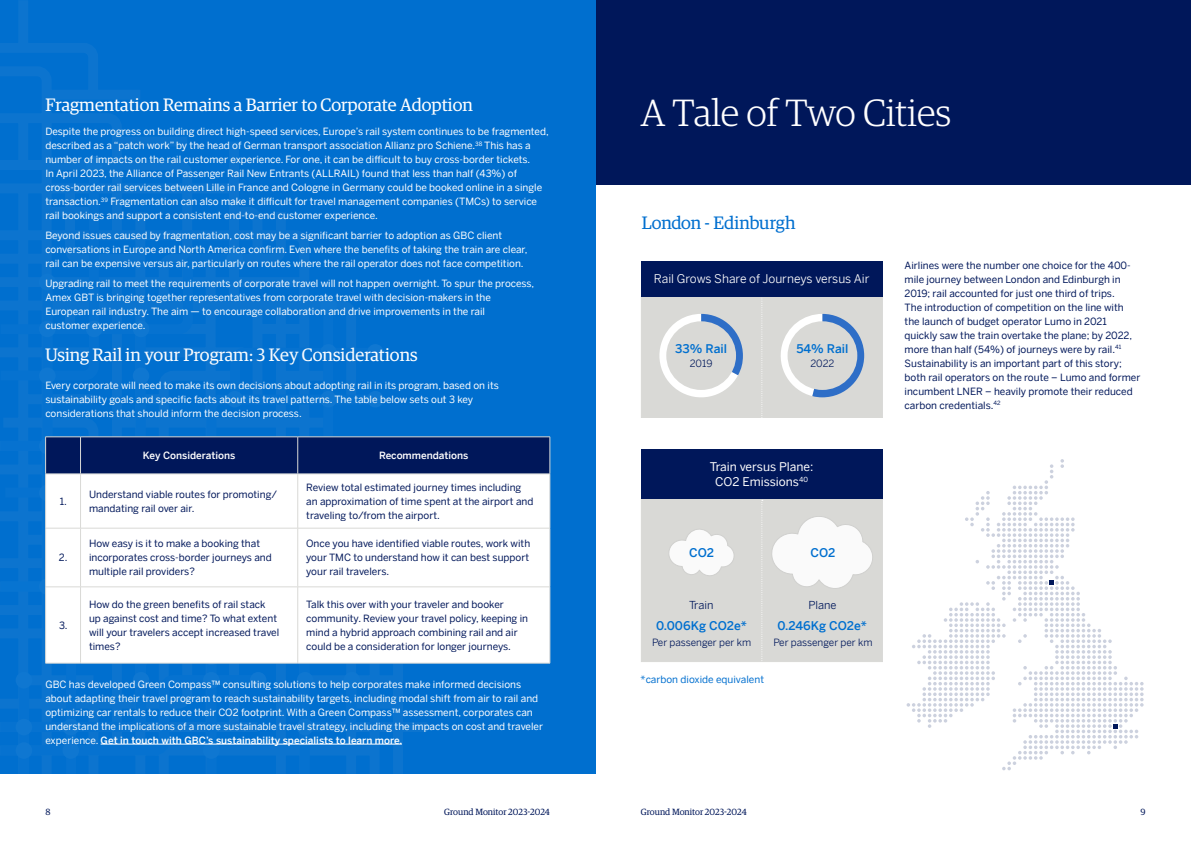
<style>
.page{position:relative;width:1191px;height:842px;background:#fff}
.page>*{position:absolute;margin:0;border:0;box-sizing:border-box;transform-origin:0 0}
.t1{font:300 38px "Guardian Egyp";color:#fff}
.t2{font:18px "Guardian Egyp";color:#fff}
.t3{font:18px "Guardian Egyp";letter-spacing:-.01em;color:#006fcf}
.t4{font:500 12px "Benton Sans";color:#006fcf}
.t5{font:12px "Benton Sans";color:#fff}
.t6{font:12px/14.4px "Benton Sans";color:#fff;text-align:center}
.t7{font:11px "Benton Sans";color:#00175a}
.t8{font:10px/14px "Benton Sans";color:#fff}
.t9{font:10px/14px "Benton Sans";color:#00175a}
.t10{font:10px "Benton Sans";color:#00175a}
.t11{font:500 10px "Benton Sans";color:#fff}
.t12{font:10px "Benton Sans";color:#006fcf}
.t13{font:9px "Guardian Egyp";color:#00175a}
.s1{font-weight:500}
</style>
<div class="page">
<div style="left:595px;top:0;width:596px;height:184px;background:#00175a"></div>
<div style="left:0;top:0;width:595px;height:774px;background:#006fcf"></div>
<svg style="left:0;top:1px;width:239px;height:154px"></svg>
<svg style="left:0;top:155px;width:550px;height:619px"></svg>
<div style="left:46px;top:475px;width:503px;height:188px;background:#fff"></div>
<hr style="left:45px;top:437px;width:36px;height:1px;background:#d9d9d6">
<hr style="left:45px;top:437px;width:1px;height:37px;background:#d9d9d6">
<hr style="left:81px;top:437px;width:217px;height:1px;background:#d9d9d6">
<hr style="left:80px;top:437px;width:1px;height:37px;background:#d9d9d6">
<hr style="left:298px;top:437px;width:252px;height:1px;background:#d9d9d6">
<hr style="left:297px;top:437px;width:1px;height:37px;background:#d9d9d6">
<hr style="left:549px;top:437px;width:1px;height:37px;background:#d9d9d6">
<hr style="left:45px;top:474px;width:36px;height:1px;background:#d9d9d6">
<hr style="left:45px;top:474px;width:1px;height:54px;background:#d9d9d6">
<hr style="left:81px;top:474px;width:217px;height:1px;background:#d9d9d6">
<hr style="left:80px;top:474px;width:1px;height:54px;background:#d9d9d6">
<hr style="left:298px;top:474px;width:252px;height:1px;background:#d9d9d6">
<hr style="left:297px;top:474px;width:1px;height:54px;background:#d9d9d6">
<hr style="left:549px;top:474px;width:1px;height:54px;background:#d9d9d6">
<hr style="left:45px;top:528px;width:36px;height:1px;background:#d9d9d6">
<hr style="left:45px;top:528px;width:1px;height:59px;background:#d9d9d6">
<hr style="left:81px;top:528px;width:217px;height:1px;background:#d9d9d6">
<hr style="left:80px;top:528px;width:1px;height:59px;background:#d9d9d6">
<hr style="left:298px;top:528px;width:252px;height:1px;background:#d9d9d6">
<hr style="left:297px;top:528px;width:1px;height:59px;background:#d9d9d6">
<hr style="left:549px;top:528px;width:1px;height:59px;background:#d9d9d6">
<hr style="left:45px;top:587px;width:36px;height:1px;background:#d9d9d6">
<hr style="left:45px;top:587px;width:1px;height:76px;background:#d9d9d6">
<hr style="left:81px;top:587px;width:217px;height:1px;background:#d9d9d6">
<hr style="left:80px;top:587px;width:1px;height:76px;background:#d9d9d6">
<hr style="left:298px;top:587px;width:252px;height:1px;background:#d9d9d6">
<hr style="left:297px;top:587px;width:1px;height:76px;background:#d9d9d6">
<hr style="left:549px;top:587px;width:1px;height:76px;background:#d9d9d6">
<hr style="left:45px;top:663px;width:36px;height:1px;background:#d9d9d6">
<hr style="left:81px;top:663px;width:217px;height:1px;background:#d9d9d6">
<hr style="left:298px;top:663px;width:252px;height:1px;background:#d9d9d6">
<div style="left:641px;top:296px;width:241px;height:122px;background:#d9d9d6"></div>
<div style="left:641px;top:499px;width:241px;height:163px;background:#d9d9d6"></div>
<svg style="left:761px;top:297px;width:2px;height:121px"></svg>
<svg style="left:761px;top:500px;width:2px;height:162px"></svg>
<div style="left:641px;top:261px;width:241px;height:36px;background:#00175a"></div>
<div style="left:641px;top:449px;width:241px;height:50px;background:#00175a"></div>
<svg style="left:906px;top:459px;width:237px;height:311px"></svg>
<svg style="left:669px;top:530px;width:65px;height:45px"></svg>
<svg style="left:772px;top:517px;width:100px;height:71px"></svg>
<svg style="left:780px;top:314px;width:84px;height:83px"></svg>
<div style="left:787px;top:321px;width:70px;height:69px;background:#d9d9d6;border-radius:50%"></div>
<svg style="left:659px;top:314px;width:84px;height:84px"></svg>
<div style="left:666px;top:321px;width:70px;height:69px;background:#d9d9d6;border-radius:50%"></div>
<hr style="left:101px;top:744px;width:301px;height:1px;background:#fff">
<h2 class="t2" style="left:45px;top:92px;width:429px">Fragmentation Remains a Barrier to Corporate Adoption</h2>
<p class="t8" style="left:45px;top:124px;width:505px">Despite the progress on building direct high-speed services, Europe’s rail system continues to be fragmented, described as a “patch work” by the head of German transport association Allianz pro Schiene.<sup>38</sup> This has a number of impacts on the rail customer experience. For one, it can be difficult to buy cross-border tickets.<br>In April 2023, the Alliance of Passenger Rail New Entrants (ALLRAIL) found that less than half (43%) of cross-border rail services between Lille in France and Cologne in Germany could be booked online in a single transaction.<sup>39</sup> Fragmentation can also make it difficult for travel management companies (TMCs) to service rail bookings and support a consistent end-to-end customer experience.</p>
<p class="t8" style="left:45px;top:228px;width:483px">Beyond issues caused by fragmentation, cost may be a significant barrier to adoption as GBC client conversations in Europe and North America confirm. Even where the benefits of taking the train are clear, rail can be expensive versus air, particularly on routes where the rail operator does not face competition.</p>
<p class="t8" style="left:45px;top:275px;width:490px">Upgrading rail to meet the requirements of corporate travel will not happen overnight. To spur the process, Amex GBT is bringing together representatives from corporate travel with decision-makers in the European rail industry. The aim — to encourage collaboration and drive improvements in the rail<br>customer experience.</p>
<h2 class="t2" style="left:45px;top:342px;width:374px">Using Rail in your Program: 3 Key Considerations</h2>
<p class="t8" style="left:45px;top:377px;width:455px">Every corporate will need to make its own decisions about adopting rail in its program, based on its sustainability goals and specific facts about its travel patterns. The table below sets out 3 key considerations that should inform the decision process.</p>
<p class="t11" style="left:143px;top:448px;width:94px">Key Considerations</p>
<p class="t11" style="left:379px;top:448px;width:91px">Recommendations</p>
<p class="t9" style="left:60px;top:494px;width:9px">1.</p>
<p class="t9" style="left:89px;top:487px;width:190px">Understand viable routes for promoting/ mandating rail over air.</p>
<p class="t9" style="left:306px;top:480px;width:229px">Review total estimated journey times including an approximation of time spent at the airport and traveling to/from the airport.</p>
<p class="t9" style="left:59px;top:550px;width:10px">2.</p>
<p class="t9" style="left:89px;top:536px;width:184px">How easy is it to make a booking that incorporates cross-border journeys and multiple rail providers?</p>
<p class="t9" style="left:306px;top:536px;width:225px;text-align:justify">Once you have identified viable routes, work with your TMC to understand how it can best support your rail travelers.</p>
<p class="t9" style="left:59px;top:618px;width:10px">3.</p>
<p class="t9" style="left:89px;top:597px;width:192px">How do the green benefits of rail stack up against cost and time? To what extent will your travelers accept increased travel times?</p>
<p class="t9" style="left:306px;top:597px;width:223px">Talk this over with your traveler and booker community. Review your travel policy, keeping in mind a hybrid approach combining rail and air could be a consideration for longer journeys.</p>
<p class="t8" style="left:45px;top:676px;width:499px">GBC has developed Green Compass™ consulting solutions to help corporates make informed decisions about adapting their travel program to reach sustainability targets, including modal shift from air to rail and optimizing car rentals to reduce their CO2 footprint. With a Green Compass™ assessment, corporates can understand the implications of a more sustainable travel strategy, including the impacts on cost and traveler experience. <span class="s1">Get in touch with GBC’s sustainability specialists to learn more.</span></p>
<h1 class="t1" style="left:641px;top:88px;width:312px">A Tale of Two Cities</h1>
<h2 class="t3" style="left:642px;top:210px;width:155px">London - Edinburgh</h2>
<p class="t5" style="left:654px;top:270px;width:217px">Rail Grows Share of Journeys versus Air</p>
<p class="t4" style="left:675px;top:340px;width:53px">33% Rail</p>
<p class="t10" style="left:690px;top:356px;width:24px">2019</p>
<p class="t4" style="left:796px;top:340px;width:53px">54% Rail</p>
<p class="t10" style="left:810px;top:356px;width:25px">2022</p>
<p class="t6" style="left:710px;top:459px;width:105px">Train versus Plane:<br>CO2 Emissions<sup>40</sup></p>
<p class="t4" style="left:689px;top:544px;width:26px">CO2</p>
<p class="t4" style="left:810px;top:544px;width:26px">CO2</p>
<p class="t7" style="left:689px;top:597px;width:26px">Train</p>
<p class="t7" style="left:808px;top:597px;width:30px">Plane</p>
<p class="t10" style="left:652px;top:635px;width:101px">Per passenger per km</p>
<p class="t10" style="left:773px;top:635px;width:101px">Per passenger per km</p>
<p class="t4" style="left:656px;top:617px;width:92px">0.006Kg CO2e*</p>
<p class="t4" style="left:777px;top:617px;width:91px">0.246Kg CO2e*</p>
<p class="t12" style="left:640px;top:672px;width:125px">*carbon dioxide equivalent</p>
<p class="t9" style="left:904px;top:257px;width:237px">Airlines were the number one choice for the 400- mile journey between London and Edinburgh in 2019; rail accounted for just one third of trips.<br>The introduction of competition on the line with the launch of budget operator Lumo in 2021 quickly saw the train overtake the plane; by 2022, more than half (54%) of journeys were by rail.<sup>41<br></sup>Sustainability is an important part of this story; both rail operators on the route – Lumo and former incumbent LNER – heavily promote their reduced carbon credentials.<sup>42</sup></p>
<p class="t13" style="left:45px;top:806px;width:7px">8</p>
<p class="t13" style="left:444px;top:806px;width:107px">Ground Monitor 2023-2024</p>
<p class="t13" style="left:641px;top:806px;width:107px">Ground Monitor 2023-2024</p>
<p class="t13" style="left:1140px;top:806px;width:7px">9</p>
</div>
